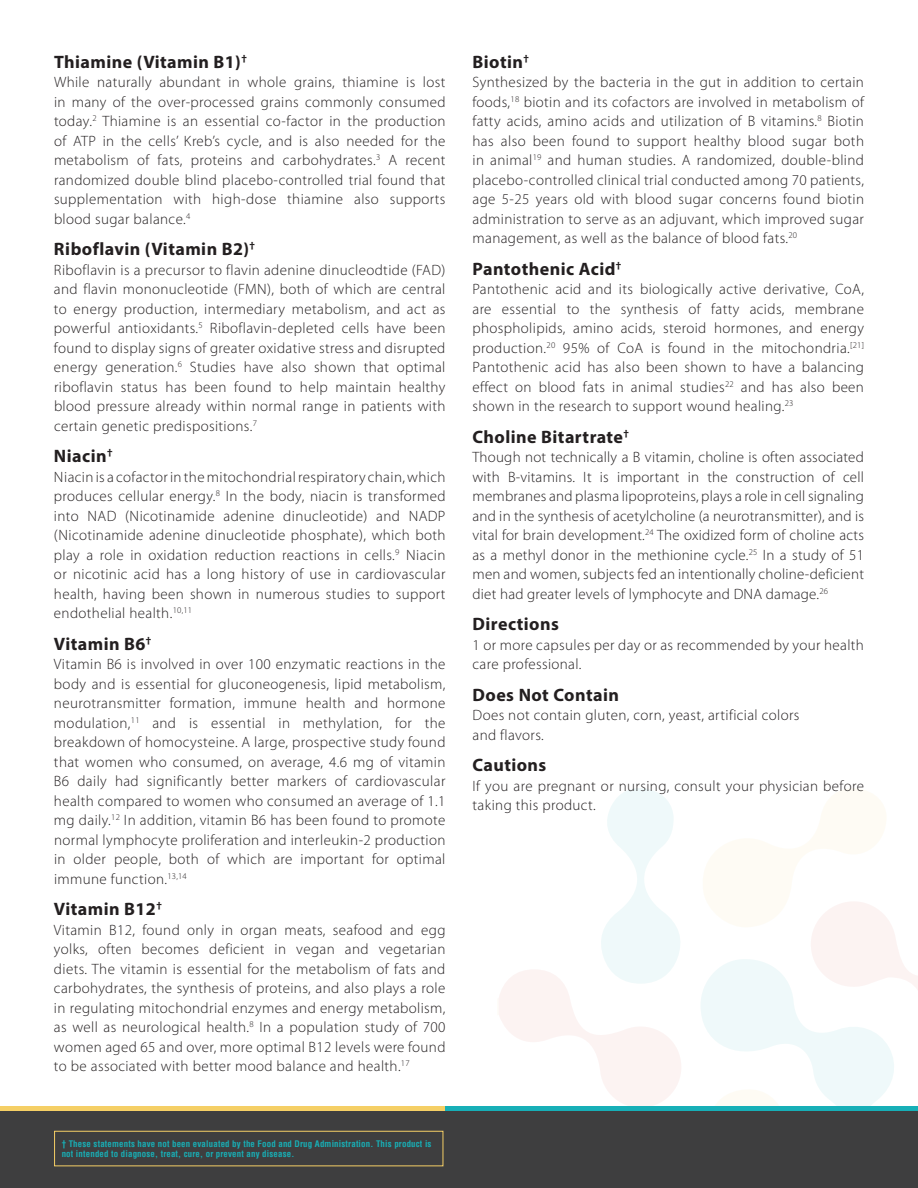
<style>
.page{position:relative;width:918px;height:1188px;background:#fff}
.page>*{position:absolute;margin:0;border:0;box-sizing:border-box;transform-origin:0 0}
.t1{font:700 18px "Myriad Pro";letter-spacing:.025em;color:#231f20}
.t2{font:300 15px/19.5px "Myriad Pro";letter-spacing:.025em;color:#231f20;text-align:justify}
.t3{font:700 condensed 8.85px/10.6px "Helvetica";letter-spacing:.02em;color:#18afb6}
</style>
<div class="page">
<svg style="left:497px;top:788px;width:421px;height:319px"></svg>
<div style="left:0;top:1107px;width:918px;height:81px;background:#17afb7"></div>
<div style="left:0;top:1107px;width:445px;height:81px;background:#f5cf65"></div>
<div style="left:0;top:1111px;width:918px;height:77px;background:#3e3e3f"></div>
<div style="left:54px;top:1131px;width:389px;height:35px;border:1px solid #f5cf66"></div>
<p class="t1" style="left:54px;top:55px;width:194px">Thiamine (Vitamin B1)<sup>†</sup></p>
<p class="t2" style="left:54px;top:73px;width:393px">While naturally abundant in whole grains, thiamine is lost in many of the over-processed grains commonly consumed today.<sup>2</sup> Thiamine is an essential co-factor in the production of ATP in the cells’ Kreb’s cycle, and is also needed for the metabolism of fats, proteins and carbohydrates.<sup>3</sup> A recent randomized double blind placebo-controlled trial found that supplementation with high-dose thiamine also supports blood sugar balance.<sup>4</sup></p>
<p class="t1" style="left:54px;top:242px;width:203px">Riboflavin (Vitamin B2)<sup>†</sup></p>
<p class="t2" style="left:54px;top:261px;width:393px">Riboflavin is a precursor to flavin adenine dinucleodtide (FAD) and flavin mononucleotide (FMN), both of which are central to energy production, intermediary metabolism, and act as powerful antioxidants.<sup>5</sup> Riboflavin-depleted cells have been found to display signs of greater oxidative stress and disrupted energy generation.<sup>6</sup> Studies have also shown that optimal riboflavin status has been found to help maintain healthy blood pressure already within normal range in patients with certain genetic predispositions.<sup>7</sup></p>
<p class="t1" style="left:54px;top:449px;width:60px">Niacin<sup>†</sup></p>
<p class="t2" style="left:54px;top:468px;width:393px">Niacin is a cofactor in the mitochondrial respiratory chain, which produces cellular energy.<sup>8</sup> In the body, niacin is transformed into NAD (Nicotinamide adenine dinucleotide) and NADP (Nicotinamide adenine dinucleotide phosphate), which both play a role in oxidation reduction reactions in cells.<sup>9</sup> Niacin or nicotinic acid has a long history of use in cardiovascular health, having been shown in numerous studies to support endothelial health.<sup>10,11</sup></p>
<p class="t1" style="left:54px;top:637px;width:99px">Vitamin B6<sup>†</sup></p>
<p class="t2" style="left:54px;top:656px;width:393px">Vitamin B6 is involved in over 100 enzymatic reactions in the body and is essential for gluconeogenesis, lipid metabolism, neurotransmitter formation, immune health and hormone modulation,<sup>11</sup> and is essential in methylation, for the breakdown of homocysteine. A large, prospective study found that women who consumed, on average, 4.6 mg of vitamin B6 daily had significantly better markers of cardiovascular health compared to women who consumed an average of 1.1 mg daily.<sup>12</sup> In addition, vitamin B6 has been found to promote normal lymphocyte proliferation and interleukin-2 production in older people, both of which are important for optimal immune function.<sup>13,14</sup></p>
<p class="t1" style="left:54px;top:902px;width:109px">Vitamin B12<sup>†</sup></p>
<p class="t2" style="left:54px;top:921px;width:393px">Vitamin B12, found only in organ meats, seafood and egg yolks, often becomes deficient in vegan and vegetarian diets. The vitamin is essential for the metabolism of fats and carbohydrates, the synthesis of proteins, and also plays a role in regulating mitochondrial enzymes and energy metabolism, as well as neurological health.<sup>8</sup> In a population study of 700 women aged 65 and over, more optimal B12 levels were found to be associated with better mood balance and health.<sup>17</sup></p>
<p class="t1" style="left:472px;top:55px;width:58px">Biotin<sup>†</sup></p>
<p class="t2" style="left:472px;top:74px;width:393px">Synthesized by the bacteria in the gut in addition to certain foods,<sup>18</sup> biotin and its cofactors are involved in metabolism of fatty acids, amino acids and utilization of B vitamins.<sup>8</sup> Biotin has also been found to support healthy blood sugar both in animal<sup>19</sup> and human studies. A randomized, double-blind placebo-controlled clinical trial conducted among 70 patients, age 5-25 years old with blood sugar concerns found biotin administration to serve as an adjuvant, which improved sugar management, as well as the balance of blood fats.<sup>20</sup></p>
<p class="t1" style="left:472px;top:262px;width:150px">Pantothenic Acid<sup>†</sup></p>
<p class="t2" style="left:472px;top:281px;width:393px">Pantothenic acid and its biologically active derivative, CoA, are essential to the synthesis of fatty acids, membrane phospholipids, amino acids, steroid hormones, and energy production.<sup>20</sup> 95% of CoA is found in the mitochondria.<sup>[21] </sup>Pantothenic acid has also been shown to have a balancing effect on blood fats in animal studies<sup>22</sup> and has also been shown in the research to support wound healing.<sup>23</sup></p>
<p class="t1" style="left:472px;top:430px;width:158px">Choline Bitartrate<sup>†</sup></p>
<p class="t2" style="left:472px;top:449px;width:393px">Though not technically a B vitamin, choline is often associated with B-vitamins. It is important in the construction of cell membranes and plasma lipoproteins, plays a role in cell signaling and in the synthesis of acetylcholine (a neurotransmitter), and is vital for brain development.<sup>24</sup> The oxidized form of choline acts as a methyl donor in the methionine cycle.<sup>25</sup> In a study of 51 men and women, subjects fed an intentionally choline-deficient diet had greater levels of lymphocyte and DNA damage.<sup>26</sup></p>
<p class="t1" style="left:473px;top:617px;width:88px">Directions</p>
<p class="t2" style="left:473px;top:636px;width:393px">1 or more capsules per day or as recommended by your health care professional.</p>
<p class="t1" style="left:473px;top:688px;width:148px">Does Not Contain</p>
<p class="t2" style="left:473px;top:707px;width:329px">Does not contain gluten, corn, yeast, artificial colors and flavors.</p>
<p class="t1" style="left:473px;top:758px;width:75px">Cautions</p>
<p class="t2" style="left:473px;top:777px;width:393px">If you are pregnant or nursing, consult your physician before taking this product.</p>
<p class="t3" style="left:62px;top:1139px;width:371px">† These statements have not been evaluated by the Food and Drug Administration. This product is not intended to diagnose, treat, cure, or prevent any disease.</p>
</div>
